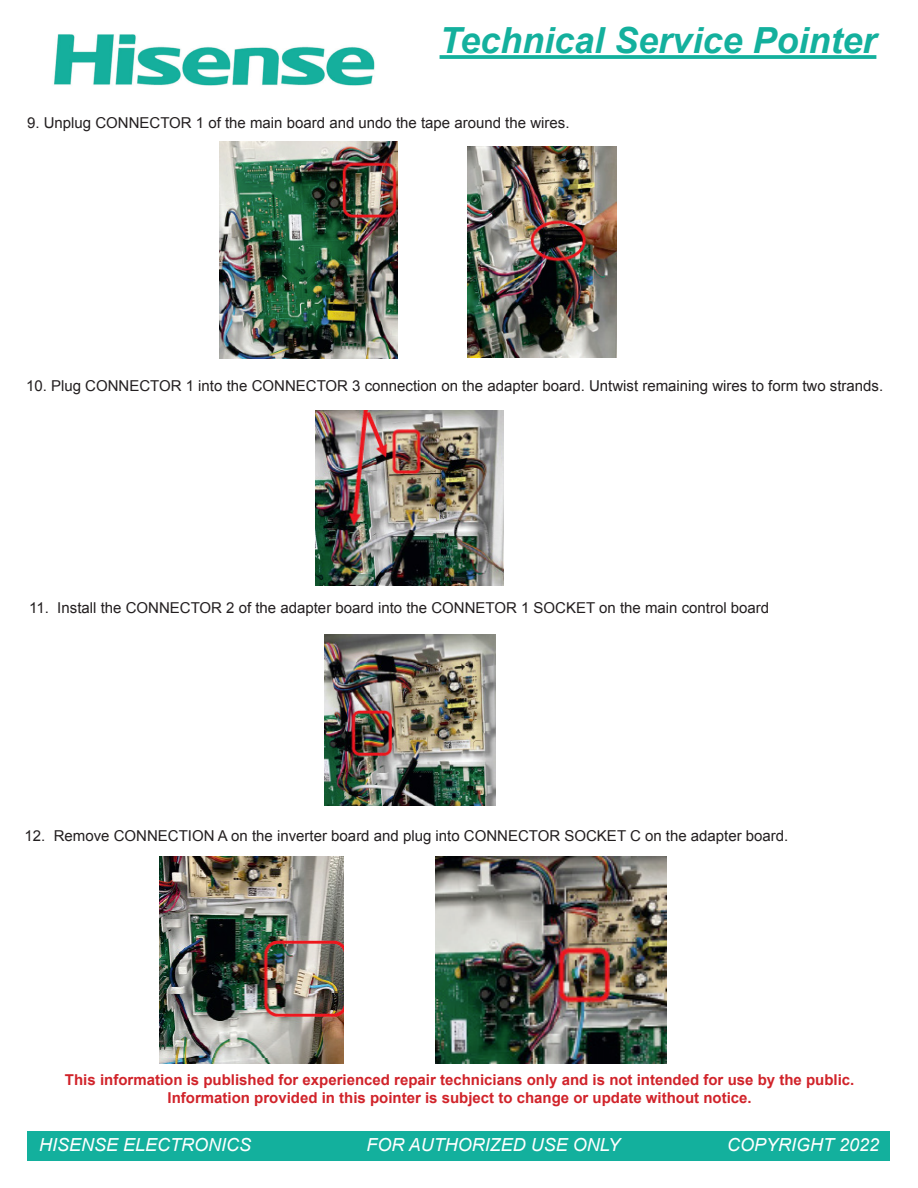
<style>
.page{position:relative;width:918px;height:1188px;background:#fff}
.page>*{position:absolute;margin:0;border:0;box-sizing:border-box;transform-origin:0 0}
.t1{font:italic 700 36px "Arial";color:#13b09d}
.t2{font:italic 18px "Arial";color:#fff}
.t3{font:15px "Arial";color:#231f20}
.t4{font:700 15px/18px "Arial";color:#d1232a;text-align:center}
</style>
<div class="page">
<img style="left:54px;top:34px;width:321px;height:52px">
<svg style="left:440px;top:55px;width:436px;height:4px;background:#1fb4a2"></svg>
<div style="left:28px;top:1131px;width:862px;height:30px;background:#13b09d"></div>
<img style="left:219px;top:142px;width:178px;height:217px">
<img style="left:467px;top:147px;width:150px;height:210px">
<img style="left:315px;top:410px;width:189px;height:175px">
<img style="left:325px;top:634px;width:171px;height:172px">
<img style="left:160px;top:856px;width:184px;height:208px">
<img style="left:435px;top:857px;width:231px;height:207px">
<p class="t1" style="left:440px;top:17px;width:438px">Technical Service Pointer</p>
<p class="t3" style="left:27px;top:112px;width:544px">9. Unplug CONNECTOR 1 of the main board and undo the tape around the wires.</p>
<p class="t3" style="left:26px;top:376px;width:859px">10. Plug CONNECTOR 1 into the CONNECTOR 3 connection on the adapter board. Untwist remaining wires to form two strands.</p>
<p class="t3" style="left:29px;top:598px;width:742px">11. Install the CONNECTOR 2 of the adapter board into the CONNETOR 1 SOCKET on the main control board</p>
<p class="t3" style="left:25px;top:825px;width:765px">12. Remove CONNECTION A on the inverter board and plug into CONNECTOR SOCKET C on the adapter board.</p>
<p class="t4" style="left:65px;top:1072px;width:791px">This information is published for experienced repair technicians only and is not intended for use by the public.<br>Information provided in this pointer is subject to change or update without notice.</p>
<p class="t2" style="left:39px;top:1133px;width:214px">HISENSE ELECTRONICS</p>
<p class="t2" style="left:367px;top:1133px;width:255px">FOR AUTHORIZED USE ONLY</p>
<p class="t2" style="left:727px;top:1133px;width:154px">COPYRIGHT 2022</p>
</div>
